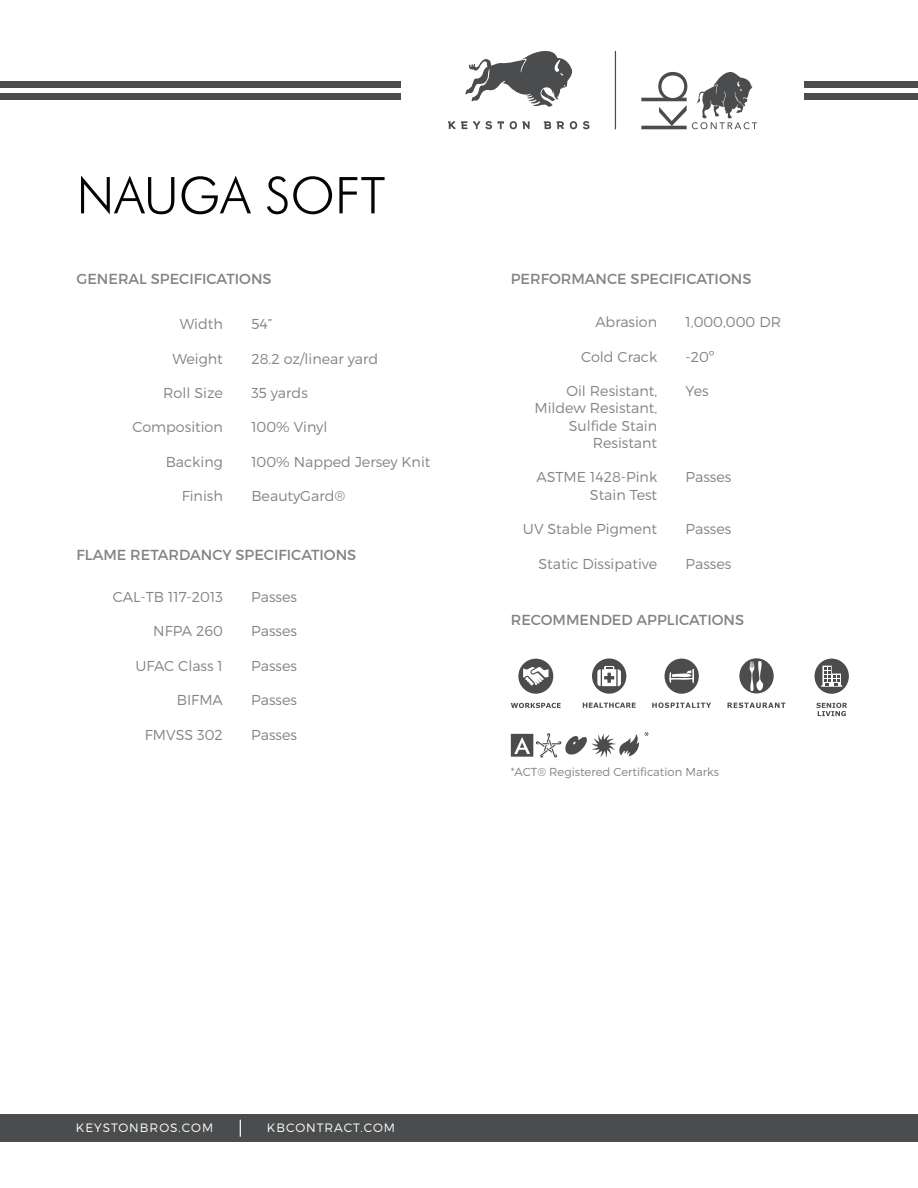
<style>
.page{position:relative;width:918px;height:1188px;background:#fff}
.page>*{position:absolute;margin:0;border:0;box-sizing:border-box;transform-origin:0 0}
.t1{font:300 50.7px "Futura BT";color:#040503}
.t2{font:14.55px "Montserrat";color:#818386}
.t3{font:300 14.4px/17.2px "Montserrat";color:#818386;text-align:right}
.t4{font:300 12.15px "Montserrat";letter-spacing:.08em;color:#fff}
.t5{font:300 11.55px "Montserrat";color:#818386}
</style>
<div class="page">
<div style="left:0;top:1115px;width:918px;height:27px;background:#4b4c4d"></div>
<svg style="left:240px;top:1120px;width:1px;height:17px"></svg>
<div style="left:0;top:93px;width:400px;height:6px;background:#4b4c4d"></div>
<div style="left:0;top:81px;width:400px;height:6px;background:#4b4c4d"></div>
<div style="left:805px;top:93px;width:113px;height:6px;background:#4b4c4d"></div>
<div style="left:805px;top:81px;width:113px;height:6px;background:#4b4c4d"></div>
<hr style="left:615px;top:51px;width:1px;height:78px;background:#4b4c4d">
<svg style="left:465px;top:50px;width:107px;height:57px"></svg>
<svg style="left:448px;top:121px;width:44px;height:8px"></svg>
<svg style="left:498px;top:121px;width:6px;height:8px"></svg>
<svg style="left:510px;top:121px;width:20px;height:8px"></svg>
<svg style="left:544px;top:121px;width:7px;height:8px"></svg>
<svg style="left:557px;top:121px;width:7px;height:8px"></svg>
<svg style="left:570px;top:121px;width:7px;height:8px"></svg>
<svg style="left:583px;top:121px;width:7px;height:8px"></svg>
<svg style="left:641px;top:71px;width:116px;height:58px"></svg>
<svg style="left:518px;top:659px;width:35px;height:35px"></svg>
<svg style="left:511px;top:703px;width:50px;height:5px"></svg>
<svg style="left:592px;top:658px;width:34px;height:36px"></svg>
<svg style="left:583px;top:703px;width:53px;height:5px"></svg>
<svg style="left:665px;top:659px;width:34px;height:35px"></svg>
<svg style="left:652px;top:703px;width:59px;height:5px"></svg>
<svg style="left:728px;top:703px;width:58px;height:5px"></svg>
<svg style="left:739px;top:658px;width:35px;height:35px"></svg>
<svg style="left:816px;top:703px;width:31px;height:13px"></svg>
<svg style="left:815px;top:659px;width:34px;height:35px"></svg>
<svg style="left:511px;top:732px;width:138px;height:26px"></svg>
<p class="t1" style="left:76px;top:165px;width:311px">NAUGA SOFT</p>
<p class="t2" style="left:76px;top:270px;width:197px">GENERAL SPECIFICATIONS</p>
<p class="t3" style="left:180px;top:315px;width:45px">Width</p>
<p class="t3" style="left:173px;top:350px;width:52px">Weight</p>
<p class="t3" style="left:163px;top:384px;width:61px">Roll Size</p>
<p class="t3" style="left:133px;top:419px;width:92px">Composition</p>
<p class="t3" style="left:166px;top:453px;width:59px">Backing</p>
<p class="t3" style="left:182px;top:487px;width:43px">Finish</p>
<p class="t3" style="left:251px;top:315px;width:22px">54”</p>
<p class="t3" style="left:251px;top:350px;width:128px">28.2 oz/linear yard</p>
<p class="t3" style="left:251px;top:384px;width:58px">35 yards</p>
<p class="t3" style="left:251px;top:419px;width:77px">100% Vinyl</p>
<p class="t3" style="left:251px;top:453px;width:181px">100% Napped Jersey Knit</p>
<p class="t3" style="left:251px;top:487px;width:96px">BeautyGard®</p>
<p class="t2" style="left:76px;top:546px;width:281px">FLAME RETARDANCY SPECIFICATIONS</p>
<p class="t3" style="left:113px;top:588px;width:112px">CAL-TB 117-2013</p>
<p class="t3" style="left:153px;top:622px;width:71px">NFPA 260</p>
<p class="t3" style="left:136px;top:657px;width:89px">UFAC Class 1</p>
<p class="t3" style="left:177px;top:691px;width:48px">BIFMA</p>
<p class="t3" style="left:145px;top:726px;width:80px">FMVSS 302</p>
<p class="t3" style="left:251px;top:588px;width:47px">Passes</p>
<p class="t3" style="left:251px;top:622px;width:47px">Passes</p>
<p class="t3" style="left:251px;top:657px;width:47px">Passes</p>
<p class="t3" style="left:251px;top:691px;width:47px">Passes</p>
<p class="t3" style="left:251px;top:726px;width:47px">Passes</p>
<p class="t2" style="left:511px;top:270px;width:242px">PERFORMANCE SPECIFICATIONS</p>
<p class="t3" style="left:595px;top:313px;width:63px">Abrasion</p>
<p class="t3" style="left:581px;top:348px;width:77px">Cold Crack</p>
<p class="t3" style="left:566px;top:382px;width:92px">Oil Resistant,</p>
<p class="t3" style="left:535px;top:399px;width:124px">Mildew Resistant,</p>
<p class="t3" style="left:569px;top:417px;width:90px">Sulfide Stain</p>
<p class="t3" style="left:593px;top:434px;width:66px">Resistant</p>
<p class="t3" style="left:537px;top:468px;width:122px">ASTME 1428-Pink<br>Stain Test</p>
<p class="t3" style="left:523px;top:520px;width:136px">UV Stable Pigment</p>
<p class="t3" style="left:538px;top:555px;width:120px">Static Dissipative</p>
<p class="t3" style="left:686px;top:313px;width:97px">1,000,000 DR</p>
<p class="t3" style="left:686px;top:348px;width:31px">-20º</p>
<p class="t3" style="left:686px;top:382px;width:25px">Yes</p>
<p class="t3" style="left:686px;top:468px;width:47px">Passes</p>
<p class="t3" style="left:686px;top:520px;width:47px">Passes</p>
<p class="t3" style="left:686px;top:555px;width:47px">Passes</p>
<p class="t2" style="left:511px;top:611px;width:235px">RECOMMENDED APPLICATIONS</p>
<p class="t5" style="left:511px;top:765px;width:210px">*ACT® Registered Certification Marks</p>
<p class="t4" style="left:76px;top:1121px;width:139px">KEYSTONBROS.COM</p>
<p class="t4" style="left:267px;top:1121px;width:130px">KBCONTRACT.COM</p>
</div>
